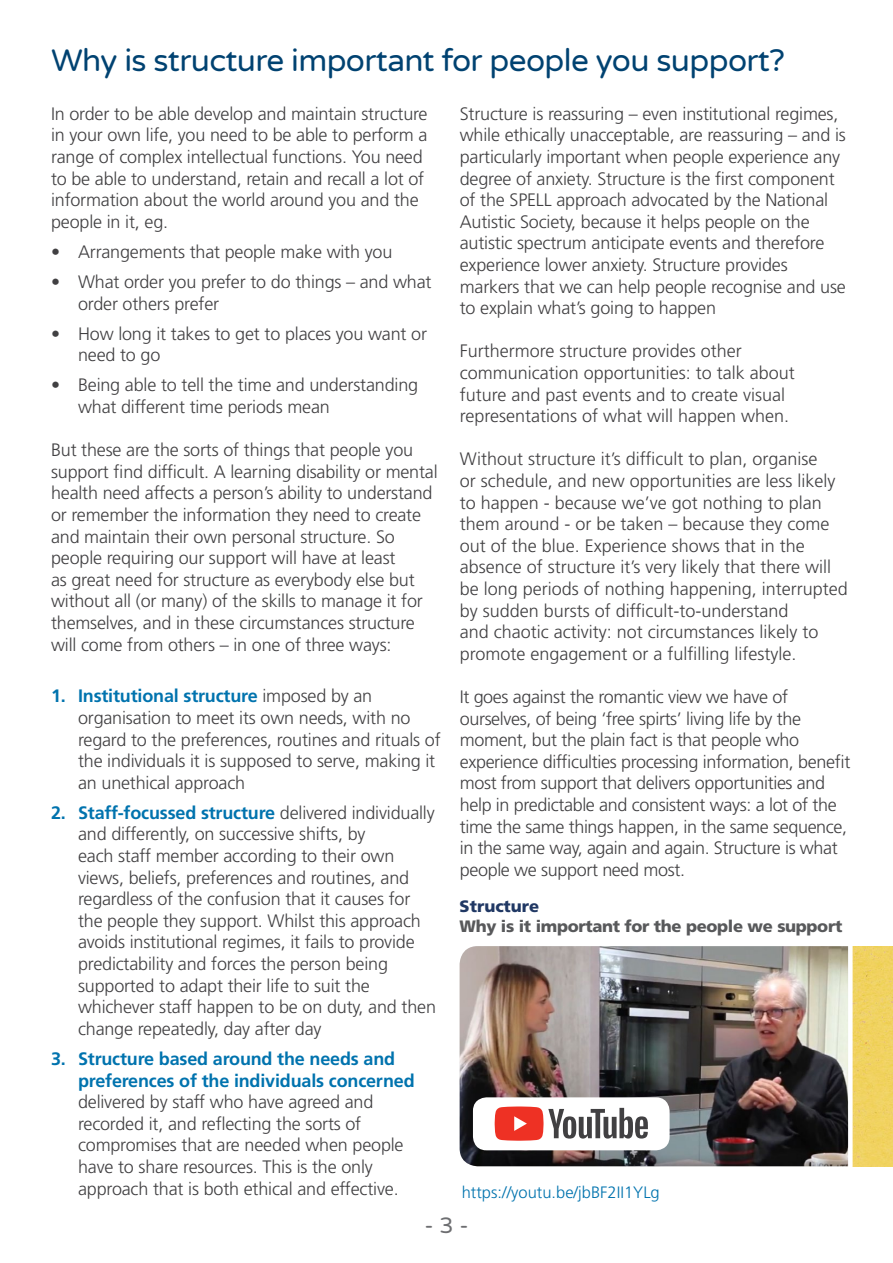
<style>
.page{position:relative;width:893px;height:1263px;background:#fff}
.page>*{position:absolute;margin:0;border:0;box-sizing:border-box;transform-origin:0 0}
.t1{font:31.5px "Varela Round";letter-spacing:-.02em;color:#004271}
.t2{font:22.5px "Varela Round";color:#6d6e71}
.t3{font:300 18px/21.6px "Frutiger LT Std";letter-spacing:-.01em;color:#414042}
.t4{font:700 18px/21.6px "Frutiger LT Std";letter-spacing:-.01em;color:#0073ae}
.t5{font:900 16.5px "Frutiger LT Std";letter-spacing:-.02em;color:#58595b}
.t6{font:300 16.5px "Frutiger LT Std";color:#0073ae}
.t7{font:900 16.5px "Frutiger LT Std";color:#203864}
.s1{font-weight:700;color:#0073ae}
</style>
<div class="page">
<img style="left:460px;top:946px;width:388px;height:220px">
<div style="left:473px;top:1097px;width:197px;height:53px;background:#fff;border-radius:14px"></div>
<svg style="left:495px;top:1106px;width:153px;height:35px"></svg>
<img style="left:853px;top:946px;width:40px;height:220px">
<h1 class="t1" style="left:51px;top:39px;width:735px">Why is structure important for people you support?</h1>
<p class="t3" style="left:51px;top:103px;width:378px">In order to be able develop and maintain structure in your own life, you need to be able to perform a range of complex intellectual functions. You need to be able to understand, retain and recall a lot of information about the world around you and the people in it, eg.</p>
<p class="t3" style="left:51px;top:241px;width:343px">• Arrangements that people make with you</p>
<p class="t3" style="left:78px;top:271px;width:355px;text-indent:-27px">• What order you prefer to do things – and what order others prefer</p>
<p class="t3" style="left:78px;top:323px;width:350px;text-indent:-27px">• How long it takes to get to places you want or need to go</p>
<p class="t3" style="left:78px;top:375px;width:342px;text-indent:-27px">• Being able to tell the time and understanding what different time periods mean</p>
<p class="t3" style="left:51px;top:439px;width:388px">But these are the sorts of things that people you support find difficult. A learning disability or mental health need affects a person’s ability to understand or remember the information they need to create and maintain their own personal structure. So people requiring our support will have at least<br>as great need for structure as everybody else but without all (or many) of the skills to manage it for themselves, and in these circumstances structure will come from others – in one of three ways:</p>
<p class="t3" style="left:78px;top:686px;width:364px;text-indent:-27px"><span class="s1">1. Institutional structure</span> imposed by an organisation to meet its own needs, with no regard to the preferences, routines and rituals of the individuals it is supposed to serve, making it an unethical approach</p>
<p class="t3" style="left:78px;top:802px;width:360px;text-indent:-27px"><span class="s1">2. Staff-focussed structure</span> delivered individually and differently, on successive shifts, by<br>each staff member according to their own views, beliefs, preferences and routines, and regardless of the confusion that it causes for the people they support. Whilst this approach avoids institutional regimes, it fails to provide predictability and forces the person being supported to adapt their life to suit the whichever staff happen to be on duty, and then change repeatedly, day after day</p>
<p class="t4" style="left:78px;top:1048px;width:338px;text-indent:-27px">3. Structure based around the needs and preferences of the individuals concerned</p>
<p class="t3" style="left:78px;top:1091px;width:327px">delivered by staff who have agreed and recorded it, and reflecting the sorts of compromises that are needed when people have to share resources. This is the only approach that is both ethical and effective.</p>
<p class="t3" style="left:460px;top:103px;width:388px">Structure is reassuring – even institutional regimes, while ethically unacceptable, are reassuring – and is particularly important when people experience any degree of anxiety. Structure is the first component of the SPELL approach advocated by the National Autistic Society, because it helps people on the autistic spectrum anticipate events and therefore experience lower anxiety. Structure provides markers that we can help people recognise and use to explain what’s going to happen</p>
<p class="t3" style="left:460px;top:341px;width:337px">Furthermore structure provides other communication opportunities: to talk about future and past events and to create visual representations of what will happen when.</p>
<p class="t3" style="left:460px;top:449px;width:390px">Without structure it’s difficult to plan, organise<br>or schedule, and new opportunities are less likely to happen - because we’ve got nothing to plan them around - or be taken – because they come out of the blue. Experience shows that in the absence of structure it’s very likely that there will be long periods of nothing happening, interrupted by sudden bursts of difficult-to-understand<br>and chaotic activity: not circumstances likely to promote engagement or a fulfilling lifestyle.</p>
<p class="t3" style="left:460px;top:686px;width:392px">It goes against the romantic view we have of ourselves, of being ‘free spirts’ living life by the moment, but the plain fact is that people who experience difficulties processing information, benefit most from support that delivers opportunities and help in predictable and consistent ways: a lot of the time the same things happen, in the same sequence, in the same way, again and again. Structure is what people we support need most.</p>
<p class="t7" style="left:460px;top:896px;width:81px">Structure</p>
<p class="t5" style="left:460px;top:916px;width:384px">Why is it important for the people we support</p>
<p class="t6" style="left:462px;top:1183px;width:200px">https://youtu.be/jbBF2II1YLg</p>
<p class="t2" style="left:424px;top:1210px;width:46px">- 3 -</p>
</div>
